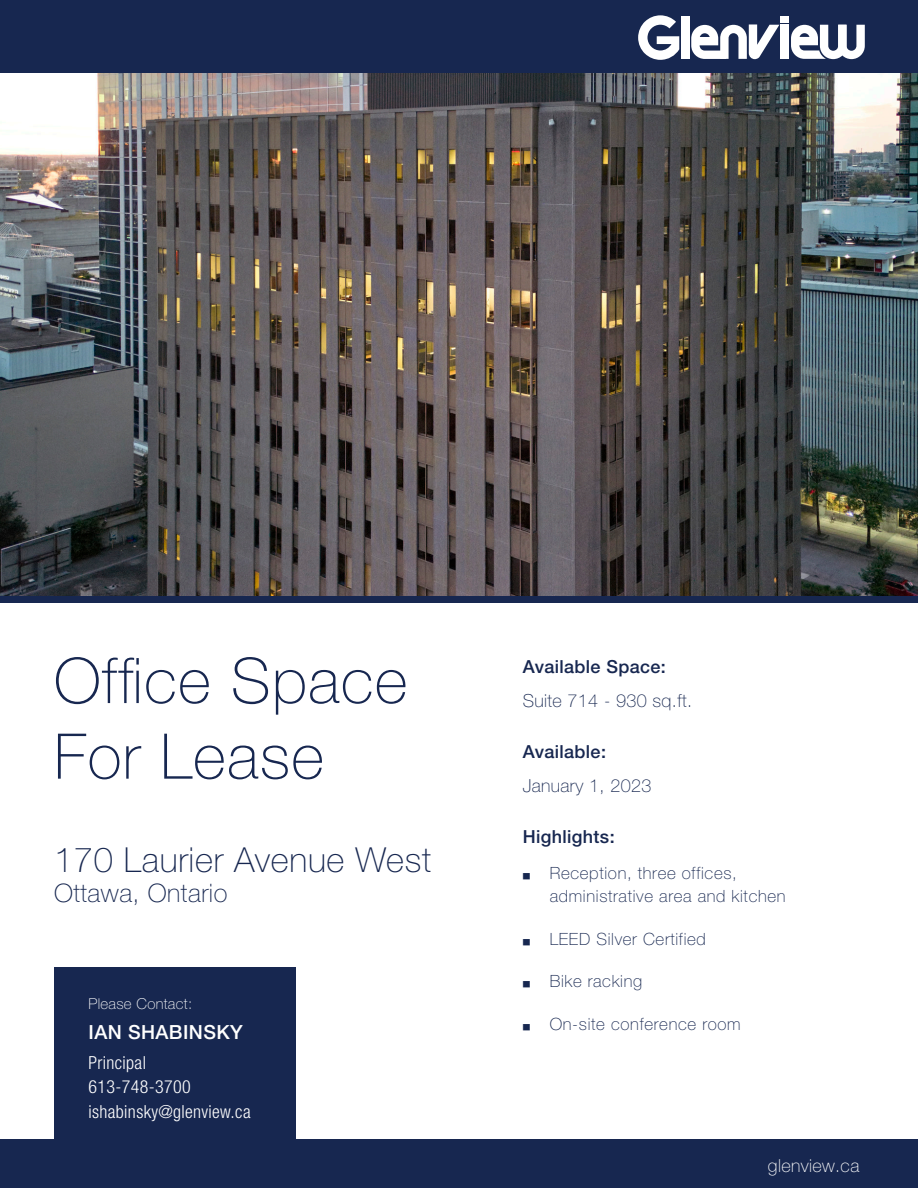
<style>
.page{position:relative;width:918px;height:1188px;background:#fff}
.page>*{position:absolute;margin:0;border:0;box-sizing:border-box;transform-origin:0 0}
.t1{font:100 63px "Helvetica Neue LT Std";letter-spacing:.02em;color:#172750}
.t2{font:100 34.5px "Helvetica Neue LT Std";letter-spacing:.02em;color:#172750}
.t3{font:100 25.5px "Helvetica Neue LT Std";letter-spacing:.02em;color:#172750}
.t4{font:500 19.5px "Helvetica Neue LT Std";letter-spacing:.02em;color:#fff}
.t5{font:300 condensed 18px "Helvetica Neue LT Std";letter-spacing:.02em;color:#fff}
.t6{font:500 18px "Helvetica Neue LT Std";letter-spacing:.02em;color:#172750}
.t7{font:100 18px "Helvetica Neue LT Std";letter-spacing:.02em;color:#172750}
.t8{font:100 18px "Helvetica Neue LT Std";letter-spacing:.02em;color:#fff}
.t9{font:100 16.8px/22.5px "Helvetica Neue LT Std";letter-spacing:.04em;color:#172750}
.t10{font:100 15px "Helvetica Neue LT Std";letter-spacing:.02em;color:#fff}
</style>
<div class="page">
<div style="left:0;top:596px;width:918px;height:7px;background:#172750"></div>
<div style="left:54px;top:968px;width:241px;height:188px;background:#172750"></div>
<div style="left:0;top:0;width:918px;height:74px;background:#172750"></div>
<div style="left:681px;top:16px;width:8px;height:43px;background:#fff"></div>
<div style="left:781px;top:25px;width:8px;height:34px;background:#fff"></div>
<div style="left:781px;top:16px;width:8px;height:7px;background:#fff"></div>
<svg style="left:791px;top:25px;width:74px;height:34px"></svg>
<svg style="left:691px;top:24px;width:88px;height:35px"></svg>
<svg style="left:638px;top:15px;width:41px;height:45px"></svg>
<div style="left:0;top:1140px;width:918px;height:48px;background:#172750"></div>
<img style="left:0;top:74px;width:918px;height:522px">
<p class="t1" style="left:54px;top:645px;width:355px">Office Space</p>
<p class="t1" style="left:54px;top:720px;width:272px">For Lease</p>
<p class="t2" style="left:54px;top:840px;width:379px">170 Laurier Avenue West</p>
<p class="t3" style="left:54px;top:879px;width:175px">Ottawa, Ontario</p>
<p class="t10" style="left:89px;top:995px;width:105px">Please Contact:</p>
<p class="t4" style="left:89px;top:1020px;width:156px">IAN SHABINSKY</p>
<p class="t5" style="left:89px;top:1052px;width:59px">Principal</p>
<p class="t5" style="left:89px;top:1077px;width:104px">613-748-3700</p>
<p class="t5" style="left:89px;top:1101px;width:164px">ishabinsky@glenview.ca</p>
<p class="t6" style="left:523px;top:656px;width:145px">Available Space:</p>
<p class="t7" style="left:523px;top:690px;width:171px">Suite 714 - 930 sq.ft.</p>
<p class="t6" style="left:523px;top:741px;width:85px">Available:</p>
<p class="t7" style="left:523px;top:775px;width:130px">January 1, 2023</p>
<p class="t6" style="left:523px;top:826px;width:93px">Highlights:</p>
<p class="t9" style="left:550px;top:862px;width:238px">Reception, three offices, administrative area and kitchen</p>
<p class="t9" style="left:550px;top:927px;width:158px">LEED Silver Certified</p>
<p class="t9" style="left:550px;top:970px;width:94px">Bike racking</p>
<p class="t9" style="left:550px;top:1013px;width:192px">On-site conference room</p>
<p class="t8" style="left:768px;top:1155px;width:93px">glenview.ca</p>
</div>
